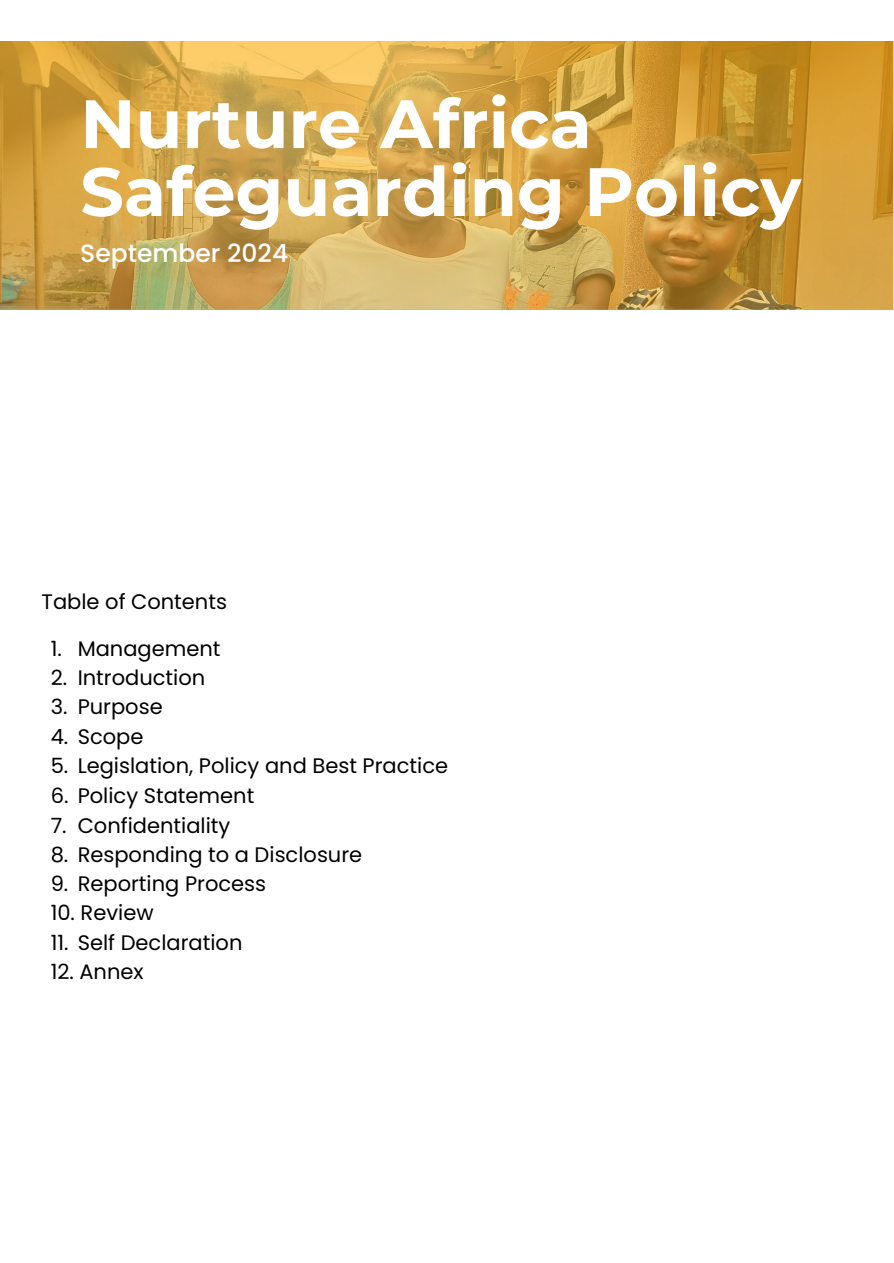
<style>
.page{position:relative;width:894px;height:1263px;background:#fff}
.page>*{position:absolute;margin:0;border:0;box-sizing:border-box;transform-origin:0 0}
.t1{font:700 68.25px/67.9px "Montserrat";color:#fff}
.t2{font:500 25.05px "Poppins";color:#fff}
.t3{font:21px "Poppins";color:#000}
</style>
<div class="page">
<svg style="left:0;top:42px;width:893px;height:267px;background:#cd9f45"></svg>
<p class="t1" style="left:80px;top:90px;width:722px">Nurture Africa<br>Safeguarding Policy</p>
<p class="t2" style="left:80px;top:235px;width:209px">September 2024</p>
<p class="t3" style="left:42px;top:587px;width:187px">Table of Contents</p>
<p class="t3" style="left:51px;top:634px;width:171px">1. Management</p>
<p class="t3" style="left:51px;top:663px;width:156px">2. Introduction</p>
<p class="t3" style="left:51px;top:692px;width:114px">3. Purpose</p>
<p class="t3" style="left:51px;top:722px;width:94px">4. Scope</p>
<p class="t3" style="left:51px;top:751px;width:399px">5. Legislation, Policy and Best Practice</p>
<p class="t3" style="left:51px;top:781px;width:205px">6. Policy Statement</p>
<p class="t3" style="left:51px;top:810px;width:181px">7. Confidentiality</p>
<p class="t3" style="left:51px;top:840px;width:313px">8. Responding to a Disclosure</p>
<p class="t3" style="left:51px;top:869px;width:217px">9. Reporting Process</p>
<p class="t3" style="left:51px;top:898px;width:104px">10. Review</p>
<p class="t3" style="left:51px;top:927px;width:193px">11. Self Declaration</p>
<p class="t3" style="left:51px;top:957px;width:94px">12. Annex</p>
</div>
